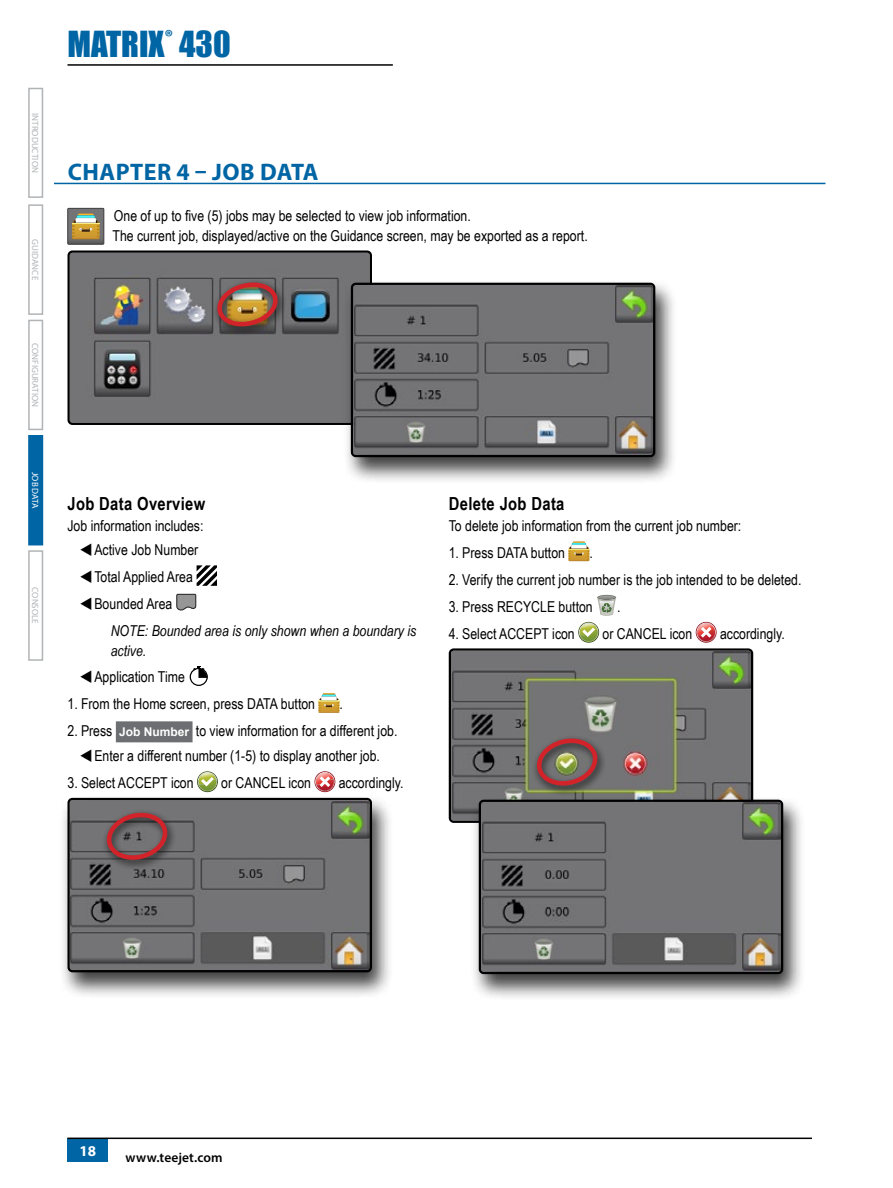
<style>
.page{position:relative;width:893px;height:1188px;background:#fff}
.page>*{position:absolute;margin:0;border:0;box-sizing:border-box;transform-origin:0 0}
.t1{font:33px "Impact";color:#0065a4}
.t2{font:700 24px "Myriad Pro";letter-spacing:.02em;color:#0065a4}
.t3{font:700 18px "Arial Narrow";letter-spacing:.02em;color:#000}
.t4{font:15px/24.8px "Arial Narrow";color:#000}
.t5{font:italic 15px/20.2px "Arial Narrow";color:#000}
.t6{font:700 15px "Myriad Pro";color:#fff}
.t7{font:600 13.5px "Myriad Pro";letter-spacing:.005em;color:#000}
.t8{font:9px "Myriad Pro";color:#b1b4b6}
.t9{font:9px "Myriad Pro";letter-spacing:-.015em;color:#fff}
.s1{font-family:"Arial";font-weight:700;font-size:12px;color:#fff}
</style>
<div class="page">
<hr style="left:68px;top:64px;width:325px;height:2px;background:#000">
<div style="left:28px;top:204px;width:15px;height:111px;border:2px solid #b1b4b6"></div>
<div style="left:28px;top:320px;width:15px;height:110px;border:2px solid #b1b4b6"></div>
<div style="left:28px;top:88px;width:15px;height:110px;border:2px solid #b1b4b6"></div>
<div style="left:28px;top:550px;width:15px;height:111px;border:2px solid #b1b4b6"></div>
<div style="left:68px;top:1138px;width:40px;height:24px;background:#0065a4"></div>
<hr style="left:68px;top:1138px;width:744px;height:1px;background:#000">
<div style="left:29px;top:436px;width:13px;height:109px;background:#0065a4"></div>
<div style="left:28px;top:435px;width:15px;height:110px;border:2px solid #0065a4"></div>
<hr style="left:54px;top:183px;width:771px;height:1px;background:#0065a4">
<svg style="left:69px;top:210px;width:33px;height:33px"></svg>
<div style="left:67px;top:208px;width:37px;height:37px;border:1px solid #3b393c"></div>
<img style="left:70px;top:253px;width:299px;height:169px">
<div style="left:67px;top:250px;width:305px;height:175px;border:2px solid #000;border-radius:4px"></div>
<div style="left:212px;top:278px;width:75px;height:59px;background:#000;opacity:.75"></div>
<img style="left:217px;top:282px;width:61px;height:46px">
<div style="left:342px;top:279px;width:335px;height:205px;background:#000;opacity:.75"></div>
<img style="left:354px;top:286px;width:298px;height:168px">
<div style="left:351px;top:283px;width:304px;height:174px;border:2px solid #000;border-radius:4px"></div>
<div style="left:116px;top:721px;width:77px;height:21px;background:#6d6e71"></div>
<svg style="left:197px;top:565px;width:20px;height:21px"></svg>
<svg style="left:176px;top:594px;width:20px;height:17px"></svg>
<svg style="left:190px;top:666px;width:18px;height:20px"></svg>
<svg style="left:318px;top:693px;width:21px;height:20px"></svg>
<svg style="left:197px;top:771px;width:21px;height:21px"></svg>
<svg style="left:198px;top:772px;width:19px;height:19px"></svg>
<svg style="left:314px;top:771px;width:21px;height:21px"></svg>
<svg style="left:315px;top:772px;width:20px;height:19px"></svg>
<div style="left:59px;top:794px;width:335px;height:205px;background:#000;opacity:.75"></div>
<img style="left:70px;top:801px;width:299px;height:168px">
<div style="left:67px;top:798px;width:305px;height:174px;border:2px solid #000;border-radius:4px"></div>
<div style="left:102px;top:809px;width:75px;height:62px;background:#000;opacity:.75"></div>
<svg style="left:107px;top:812px;width:60px;height:50px;background:#7b5255"></svg>
<svg style="left:568px;top:541px;width:21px;height:20px"></svg>
<svg style="left:597px;top:595px;width:19px;height:21px"></svg>
<svg style="left:578px;top:622px;width:21px;height:21px"></svg>
<svg style="left:579px;top:623px;width:19px;height:19px"></svg>
<svg style="left:696px;top:622px;width:21px;height:21px"></svg>
<svg style="left:696px;top:623px;width:20px;height:19px"></svg>
<img style="left:452px;top:651px;width:298px;height:169px">
<div style="left:449px;top:648px;width:304px;height:175px;border:2px solid #000;border-radius:4px"></div>
<div style="left:470px;top:796px;width:335px;height:205px;background:#000;opacity:.75"></div>
<img style="left:482px;top:803px;width:298px;height:168px">
<div style="left:479px;top:800px;width:304px;height:174px;border:2px solid #000;border-radius:4px"></div>
<div style="left:532px;top:734px;width:75px;height:62px;background:#000;opacity:.75"></div>
<svg style="left:537px;top:738px;width:60px;height:50px;background:#855e56"></svg>
<p class="t8" style="left:41px;top:113px;width:61px;rotate:90deg">INTRODUCTION</p>
<p class="t8" style="left:41px;top:239px;width:42px;rotate:90deg">GUIDANCE</p>
<p class="t8" style="left:41px;top:343px;width:65px;rotate:90deg">CONFIGURATION</p>
<p class="t9" style="left:41px;top:472px;width:38px;rotate:90deg">JOB DATA</p>
<p class="t8" style="left:41px;top:587px;width:38px;rotate:90deg">CONSOLE</p>
<h1 class="t1" style="left:68px;top:19px;width:165px">MATRIX<sup>®</sup> 430</h1>
<h2 class="t2" style="left:68px;top:156px;width:252px">CHAPTER 4 – JOB DATA</h2>
<p class="t4" style="left:113px;top:205px;width:477px;line-height:20.2px">One of up to five (5) jobs may be selected to view job information.<br>The current job, displayed/active on the Guidance screen, may be exported as a report.</p>
<p class="t3" style="left:68px;top:490px;width:139px">Job Data Overview</p>
<p class="t4" style="left:94px;top:512px;width:111px;text-indent:-27px">Job information includes:<br>Active Job Number</p>
<p class="t4" style="left:94px;top:563px;width:100px;line-height:26.5px">Total Applied Area<br>Bounded Area</p>
<p class="t5" style="left:111px;top:620px;width:307px">NOTE: Bounded area is only shown when a boundary is active.</p>
<p class="t4" style="left:94px;top:664px;width:92px">Application Time</p>
<p class="t4" style="left:68px;top:691px;width:249px">1. From the Home screen, press DATA button</p>
<p class="t4" style="left:339px;top:691px;width:5px">.</p>
<p class="t4" style="left:94px;top:718px;width:305px;text-indent:-27px">2. Press <span class="s1">Job Number</span> to view information for a different job.<br>Enter a different number (1-5) to display another job.</p>
<p class="t4" style="left:67px;top:770px;width:128px">3. Select ACCEPT icon</p>
<p class="t4" style="left:221px;top:770px;width:91px">or CANCEL icon</p>
<p class="t4" style="left:339px;top:770px;width:66px">accordingly.</p>
<p class="t3" style="left:449px;top:490px;width:117px">Delete Job Data</p>
<p class="t4" style="left:449px;top:512px;width:294px">To delete job information from the current job number:</p>
<p class="t4" style="left:449px;top:539px;width:118px">1. Press DATA button</p>
<p class="t4" style="left:589px;top:539px;width:5px">.</p>
<p class="t4" style="left:449px;top:566px;width:354px">2. Verify the current job number is the job intended to be deleted.</p>
<p class="t4" style="left:449px;top:593px;width:146px">3. Press RECYCLE button</p>
<p class="t4" style="left:617px;top:593px;width:5px">.</p>
<p class="t4" style="left:449px;top:620px;width:128px">4. Select ACCEPT icon</p>
<p class="t4" style="left:602px;top:620px;width:91px">or CANCEL icon</p>
<p class="t4" style="left:720px;top:620px;width:66px">accordingly.</p>
<p class="t6" style="left:79px;top:1141px;width:18px">18</p>
<p class="t7" style="left:126px;top:1149px;width:99px">www.teejet.com</p>
</div>
